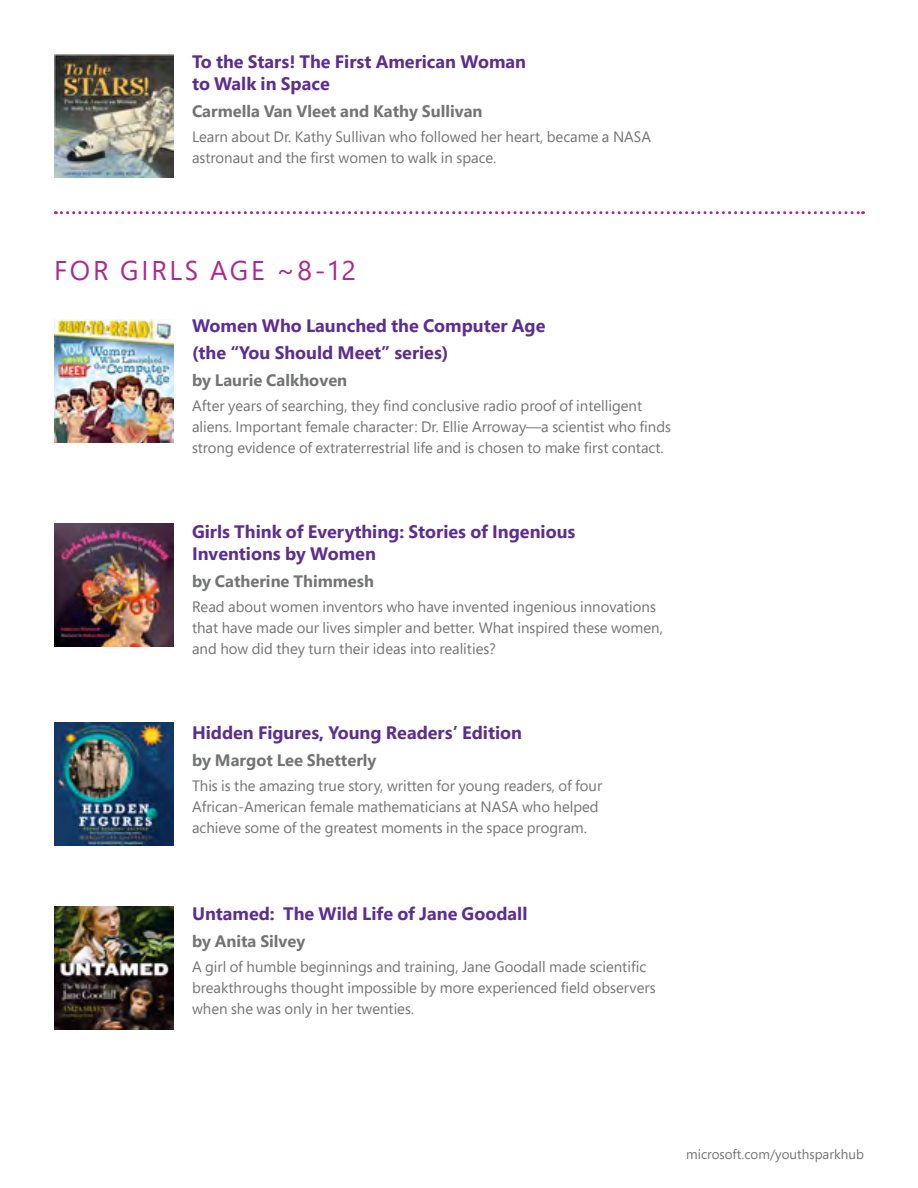
<style>
.page{position:relative;width:918px;height:1188px;background:#fff}
.page>*{position:absolute;margin:0;border:0;box-sizing:border-box;transform-origin:0 0}
.t1{font:27px "Segoe Pro";letter-spacing:.1em;color:#ab2890}
.t2{font:700 18px/21.6px "Segoe Pro";color:#5d2e8f}
.t3{font:700 16.5px "Segoe Pro";color:#737474}
.t4{font:15px/21px "Segoe Pro";color:#737474}
.t5{font:13.5px "Segoe Pro";color:#737474}
</style>
<div class="page">
<img style="left:54px;top:54px;width:120px;height:123px">
<img style="left:54px;top:320px;width:120px;height:123px">
<img style="left:54px;top:523px;width:120px;height:124px">
<img style="left:54px;top:722px;width:120px;height:123px">
<img style="left:54px;top:907px;width:120px;height:123px">
<svg style="left:55px;top:211px;width:809px;height:3px"></svg>
<p class="t2" style="left:192px;top:51px;width:336px">To the Stars! The First American Woman to Walk in Space</p>
<p class="t3" style="left:192px;top:99px;width:292px">Carmella Van Vleet and Kathy Sullivan</p>
<p class="t4" style="left:192px;top:126px;width:461px">Learn about Dr. Kathy Sullivan who followed her heart, became a NASA astronaut and the first women to walk in space.</p>
<h1 class="t1" style="left:54px;top:252px;width:304px">FOR GIRLS AGE ~8-12</h1>
<p class="t2" style="left:192px;top:312px;width:355px;line-height:27px">Women Who Launched the Computer Age (the “You Should Meet” series)</p>
<p class="t3" style="left:192px;top:368px;width:157px">by Laurie Calkhoven</p>
<p class="t4" style="left:192px;top:395px;width:481px">After years of searching, they find conclusive radio proof of intelligent aliens. Important female character: Dr. Ellie Arroway—a scientist who finds strong evidence of extraterrestrial life and is chosen to make first contact.</p>
<p class="t2" style="left:192px;top:520px;width:385px">Girls Think of Everything: Stories of Ingenious<br>Inventions by Women</p>
<p class="t3" style="left:192px;top:569px;width:184px">by Catherine Thimmesh</p>
<p class="t4" style="left:192px;top:596px;width:473px">Read about women inventors who have invented ingenious innovations that have made our lives simpler and better. What inspired these women, and how did they turn their ideas into realities?</p>
<p class="t2" style="left:192px;top:721px;width:332px">Hidden Figures, Young Readers’ Edition</p>
<p class="t3" style="left:192px;top:748px;width:186px">by Margot Lee Shetterly</p>
<p class="t4" style="left:192px;top:775px;width:412px">This is the amazing true story, written for young readers, of four<br>African-American female mathematicians at NASA who helped achieve some of the greatest moments in the space program.</p>
<p class="t2" style="left:192px;top:902px;width:337px">Untamed: The Wild Life of Jane Goodall</p>
<p class="t3" style="left:192px;top:929px;width:115px">by Anita Silvey</p>
<p class="t4" style="left:192px;top:956px;width:465px">A girl of humble beginnings and training, Jane Goodall made scientific breakthroughs thought impossible by more experienced field observers when she was only in her twenties.</p>
<p class="t5" style="left:686px;top:1145px;width:179px">microsoft.com/youthsparkhub</p>
</div>
